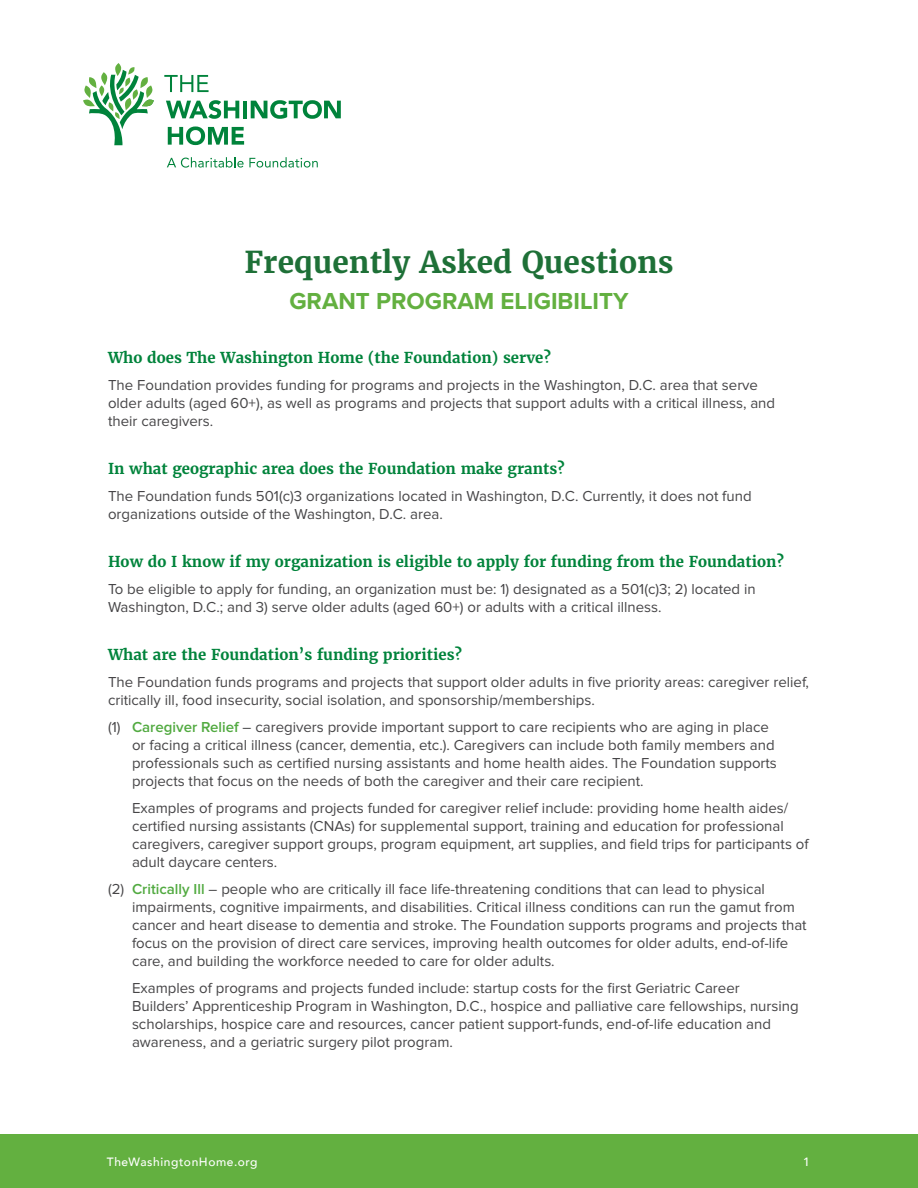
<style>
.page{position:relative;width:918px;height:1188px;background:#fff}
.page>*{position:absolute;margin:0;border:0;box-sizing:border-box;transform-origin:0 0}
.t1{font:700 30px "Merriweather";color:#1e7037}
.t2{font:700 24px "Proxima Nova";color:#63b040}
.t3{font:15px/18px "Proxima Nova";color:#464547}
.t4{font:700 15px "Merriweather";color:#00833b}
.t5{font:500 12px "Avenir";letter-spacing:.05em;color:#fff}
.s1{font-weight:600;color:#52aa41}
</style>
<div class="page">
<div style="left:0;top:1134px;width:918px;height:54px;background:#63b040"></div>
<svg style="left:83px;top:63px;width:71px;height:82px"></svg>
<svg style="left:164px;top:75px;width:45px;height:17px"></svg>
<svg style="left:166px;top:100px;width:73px;height:19px"></svg>
<hr style="left:243px;top:101px;width:4px;height:17px;background:#00833b">
<svg style="left:251px;top:100px;width:90px;height:19px"></svg>
<svg style="left:168px;top:126px;width:76px;height:19px"></svg>
<svg style="left:167px;top:157px;width:151px;height:11px"></svg>
<h1 class="t1" style="left:244px;top:243px;width:431px">Frequently Asked Questions</h1>
<h2 class="t2" style="left:289px;top:283px;width:341px">GRANT PROGRAM ELIGIBILITY</h2>
<p class="t4" style="left:108px;top:348px;width:445px">Who does The Washington Home (the Foundation) serve?</p>
<p class="t3" style="left:108px;top:376px;width:669px">The Foundation provides funding for programs and projects in the Washington, D.C. area that serve older adults (aged 60+), as well as programs and projects that support adults with a critical illness, and their caregivers.</p>
<p class="t4" style="left:108px;top:459px;width:458px">In what geographic area does the Foundation make grants?</p>
<p class="t3" style="left:108px;top:487px;width:645px">The Foundation funds 501(c)3 organizations located in Washington, D.C. Currently, it does not fund organizations outside of the Washington, D.C. area.</p>
<p class="t4" style="left:108px;top:552px;width:678px">How do I know if my organization is eligible to apply for funding from the Foundation?</p>
<p class="t3" style="left:108px;top:580px;width:649px">To be eligible to apply for funding, an organization must be: 1) designated as a 501(c)3; 2) located in<br>Washington, D.C.; and 3) serve older adults (aged 60+) or adults with a critical illness.</p>
<p class="t4" style="left:108px;top:645px;width:356px">What are the Foundation’s funding priorities?</p>
<p class="t3" style="left:108px;top:673px;width:703px">The Foundation funds programs and projects that support older adults in five priority areas: caregiver relief, critically ill, food insecurity, social isolation, and sponsorship/memberships.</p>
<p class="t3" style="left:132px;top:718px;width:646px;text-indent:-24px">(1) <span class="s1">Caregiver Relief</span> – caregivers provide important support to care recipients who are aging in place or facing a critical illness (cancer, dementia, etc.). Caregivers can include both family members and professionals such as certified nursing assistants and home health aides. The Foundation supports projects that focus on the needs of both the caregiver and their care recipient.</p>
<p class="t3" style="left:132px;top:799px;width:678px">Examples of programs and projects funded for caregiver relief include: providing home health aides/ certified nursing assistants (CNAs) for supplemental support, training and education for professional caregivers, caregiver support groups, program equipment, art supplies, and field trips for participants of adult daycare centers.</p>
<p class="t3" style="left:132px;top:880px;width:676px;text-indent:-24px">(2) <span class="s1">Critically Ill</span> – people who are critically ill face life-threatening conditions that can lead to physical impairments, cognitive impairments, and disabilities. Critical illness conditions can run the gamut from cancer and heart disease to dementia and stroke. The Foundation supports programs and projects that focus on the provision of direct care services, improving health outcomes for older adults, end-of-life care, and building the workforce needed to care for older adults.</p>
<p class="t3" style="left:132px;top:979px;width:668px">Examples of programs and projects funded include: startup costs for the first Geriatric Career Builders’ Apprenticeship Program in Washington, D.C., hospice and palliative care fellowships, nursing scholarships, hospice care and resources, cancer patient support-funds, end-of-life education and awareness, and a geriatric surgery pilot program.</p>
<p class="t5" style="left:107px;top:1151px;width:152px">TheWashingtonHome.org</p>
<p class="t5" style="left:803px;top:1151px;width:8px">1</p>
</div>
